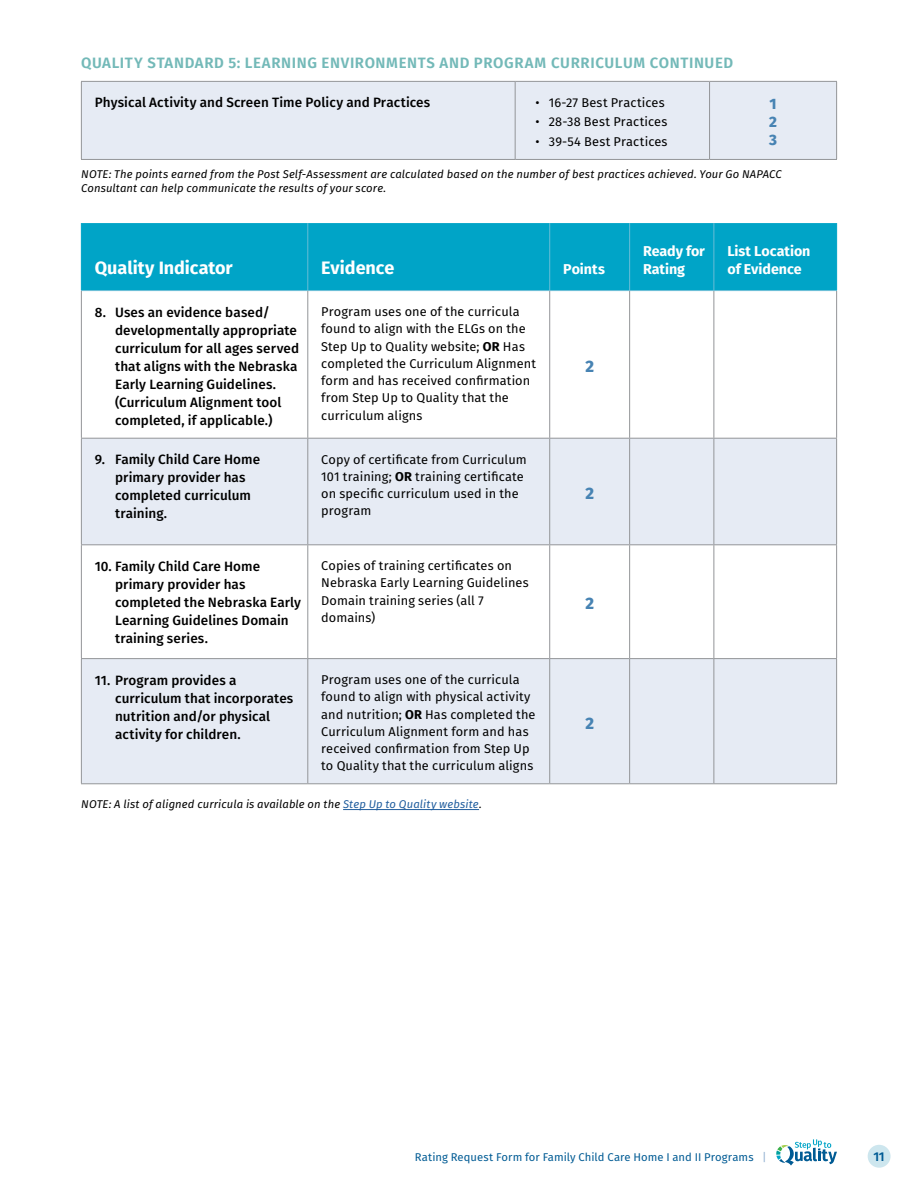
<style>
.page{position:relative;width:918px;height:1188px;background:#fff}
.page>*{position:absolute;margin:0;border:0;box-sizing:border-box;transform-origin:0 0}
.t1{font:700 18px "Fira Sans";letter-spacing:-.005em;color:#fff}
.t2{font:800 16.5px "Fira Sans";color:#4783b3}
.t3{font:600 15px "Fira Sans";letter-spacing:.04em;color:#73b9b8}
.t4{font:800 15px/18px "Fira Sans";color:#4783b3;text-align:justify}
.t5{font:700 14.25px/18px "Fira Sans";letter-spacing:-.005em;color:#fff}
.t6{font:500 13.5px/18px "Fira Sans";letter-spacing:.005em;color:#000}
.t7{font:12.75px/17.2px "Fira Sans";letter-spacing:.005em;color:#000}
.t8{font:600 12.75px "Fira Sans";color:#005b94}
.t9{font:italic 11.25px/14.2px "Fira Sans";letter-spacing:.01em;color:#000}
.t10{font:11.25px "Fira Sans";letter-spacing:.005em;color:#005b94}
.s1{font-weight:700}
.s2{color:#215e9e}
.s3{color:#92b0d1}
</style>
<div class="page">
<div style="left:868px;top:1145px;width:23px;height:23px;background:#cde6ee;border-radius:50%"></div>
<svg style="left:776px;top:1139px;width:61px;height:27px"></svg>
<hr style="left:343px;top:809px;width:136px;height:1px;background:#215e9e">
<div style="left:82px;top:223px;width:754px;height:67px;background:#00a4c7"></div>
<svg style="left:82px;top:291px;width:754px;height:147px"></svg>
<svg style="left:82px;top:439px;width:754px;height:344px;fill:#e6ebf4"></svg>
<hr style="left:307px;top:223px;width:1px;height:67px;background:#68bdd6">
<hr style="left:549px;top:223px;width:1px;height:67px;background:#68bdd6">
<hr style="left:629px;top:223px;width:1px;height:67px;background:#68bdd6">
<hr style="left:714px;top:223px;width:1px;height:67px;background:#68bdd6">
<hr style="left:81px;top:223px;width:1px;height:67px;background:#00a4c7">
<hr style="left:81px;top:290px;width:227px;height:1px;background:#68bdd6">
<hr style="left:308px;top:290px;width:242px;height:1px;background:#68bdd6">
<hr style="left:550px;top:290px;width:80px;height:1px;background:#68bdd6">
<hr style="left:630px;top:290px;width:84px;height:1px;background:#68bdd6">
<hr style="left:714px;top:290px;width:123px;height:1px;background:#68bdd6">
<hr style="left:81px;top:291px;width:1px;height:147px;background:#939598">
<hr style="left:836px;top:291px;width:1px;height:147px;background:#939598">
<hr style="left:81px;top:438px;width:227px;height:1px;background:#939598">
<hr style="left:81px;top:439px;width:1px;height:105px;background:#939598">
<hr style="left:308px;top:438px;width:242px;height:1px;background:#939598">
<hr style="left:550px;top:438px;width:80px;height:1px;background:#939598">
<hr style="left:630px;top:438px;width:84px;height:1px;background:#939598">
<hr style="left:714px;top:438px;width:123px;height:1px;background:#939598">
<hr style="left:836px;top:439px;width:1px;height:105px;background:#939598">
<hr style="left:81px;top:544px;width:227px;height:1px;background:#939598">
<hr style="left:81px;top:545px;width:1px;height:113px;background:#939598">
<hr style="left:308px;top:544px;width:242px;height:1px;background:#939598">
<hr style="left:550px;top:544px;width:80px;height:1px;background:#939598">
<hr style="left:630px;top:544px;width:84px;height:1px;background:#939598">
<hr style="left:714px;top:544px;width:123px;height:1px;background:#939598">
<hr style="left:836px;top:545px;width:1px;height:113px;background:#939598">
<hr style="left:81px;top:658px;width:227px;height:1px;background:#939598">
<hr style="left:81px;top:659px;width:1px;height:124px;background:#939598">
<hr style="left:308px;top:658px;width:242px;height:1px;background:#939598">
<hr style="left:550px;top:658px;width:80px;height:1px;background:#939598">
<hr style="left:630px;top:658px;width:84px;height:1px;background:#939598">
<hr style="left:714px;top:658px;width:123px;height:1px;background:#939598">
<hr style="left:836px;top:659px;width:1px;height:124px;background:#939598">
<hr style="left:81px;top:783px;width:227px;height:1px;background:#939598">
<hr style="left:308px;top:783px;width:242px;height:1px;background:#939598">
<hr style="left:550px;top:783px;width:80px;height:1px;background:#939598">
<hr style="left:630px;top:783px;width:84px;height:1px;background:#939598">
<hr style="left:714px;top:783px;width:123px;height:1px;background:#939598">
<hr style="left:836px;top:223px;width:1px;height:67px;background:#00a4c7">
<hr style="left:307px;top:291px;width:1px;height:147px;background:#939598">
<hr style="left:549px;top:291px;width:1px;height:147px;background:#939598">
<hr style="left:629px;top:291px;width:1px;height:147px;background:#939598">
<hr style="left:714px;top:291px;width:1px;height:147px;background:#939598">
<hr style="left:307px;top:439px;width:1px;height:105px;background:#939598">
<hr style="left:549px;top:439px;width:1px;height:105px;background:#939598">
<hr style="left:629px;top:439px;width:1px;height:105px;background:#939598">
<hr style="left:714px;top:439px;width:1px;height:105px;background:#939598">
<hr style="left:307px;top:545px;width:1px;height:113px;background:#939598">
<hr style="left:549px;top:545px;width:1px;height:113px;background:#939598">
<hr style="left:629px;top:545px;width:1px;height:113px;background:#939598">
<hr style="left:714px;top:545px;width:1px;height:113px;background:#939598">
<hr style="left:307px;top:659px;width:1px;height:124px;background:#939598">
<hr style="left:549px;top:659px;width:1px;height:124px;background:#939598">
<hr style="left:629px;top:659px;width:1px;height:124px;background:#939598">
<hr style="left:714px;top:659px;width:1px;height:124px;background:#939598">
<div style="left:82px;top:82px;width:754px;height:77px;background:#e6ebf4"></div>
<hr style="left:81px;top:81px;width:434px;height:1px;background:#939598">
<hr style="left:81px;top:82px;width:1px;height:77px;background:#939598">
<hr style="left:515px;top:81px;width:195px;height:1px;background:#939598">
<hr style="left:710px;top:81px;width:127px;height:1px;background:#939598">
<hr style="left:81px;top:159px;width:434px;height:1px;background:#939598">
<hr style="left:515px;top:159px;width:195px;height:1px;background:#939598">
<hr style="left:710px;top:159px;width:127px;height:1px;background:#939598">
<hr style="left:515px;top:82px;width:1px;height:77px;background:#939598">
<hr style="left:709px;top:82px;width:1px;height:77px;background:#939598">
<hr style="left:836px;top:82px;width:1px;height:77px;background:#939598">
<p class="t3" style="left:81px;top:50px;width:654px">QUALITY STANDARD 5: LEARNING ENVIRONMENTS AND PROGRAM CURRICULUM CONTINUED</p>
<p class="t6" style="left:95px;top:93px;width:337px">Physical Activity and Screen Time Policy and Practices</p>
<p class="t7" style="left:535px;top:93px;width:131px">• 16-27 Best Practices</p>
<p class="t7" style="left:535px;top:113px;width:134px">• 28-38 Best Practices</p>
<p class="t7" style="left:535px;top:133px;width:134px">• 39-54 Best Practices</p>
<p class="t4" style="left:769px;top:94px;width:9px">1<br>2<br>3</p>
<p class="t9" style="left:81px;top:167px;width:702px">NOTE: The points earned from the Post Self-Assessment are calculated based on the number of best practices achieved. Your Go NAPACC<br>Consultant can help communicate the results of your score.</p>
<h1 class="t1" style="left:95px;top:253px;width:140px">Quality Indicator</h1>
<h1 class="t1" style="left:321px;top:253px;width:74px">Evidence</h1>
<p class="t5" style="left:563px;top:259px;width:43px">Points</p>
<p class="t6" style="left:115px;top:302px;width:186px;text-indent:-20px">8. Uses an evidence based/ developmentally appropriate curriculum for all ages served that aligns with the Nebraska<br>Early Learning Guidelines. (Curriculum Alignment tool completed, if applicable.)</p>
<p class="t7" style="left:321px;top:303px;width:216px">Program uses one of the curricula found to align with the ELGs on the<br>Step Up to Quality website; <span class="s1">OR</span> Has completed the Curriculum Alignment form and has received confirmation from Step Up to Quality that the curriculum aligns</p>
<p class="t6" style="left:115px;top:450px;width:147px;text-indent:-20px">9. Family Child Care Home primary provider has completed curriculum training.</p>
<p class="t7" style="left:321px;top:450px;width:207px">Copy of certificate from Curriculum<br>101 training; <span class="s1">OR</span> training certificate on specific curriculum used in the program</p>
<p class="t6" style="left:115px;top:557px;width:187px;text-indent:-20px">10. Family Child Care Home primary provider has completed the Nebraska Early<br>Learning Guidelines Domain training series.</p>
<p class="t7" style="left:321px;top:557px;width:209px">Copies of training certificates on<br>Nebraska Early Learning Guidelines<br>Domain training series (all 7 domains)</p>
<p class="t6" style="left:115px;top:670px;width:180px;text-indent:-20px">11. Program provides a curriculum that incorporates nutrition and/or physical activity for children.</p>
<p class="t7" style="left:321px;top:671px;width:216px">Program uses one of the curricula found to align with physical activity and nutrition; <span class="s1">OR</span> Has completed the Curriculum Alignment form and has received confirmation from Step Up to Quality that the curriculum aligns</p>
<p class="t9" style="left:81px;top:797px;width:402px">NOTE: A list of aligned curricula is available on the <span class="s2">Step Up to Quality website</span>.</p>
<p class="t2" style="left:585px;top:352px;width:10px">2</p>
<p class="t2" style="left:585px;top:479px;width:10px">2</p>
<p class="t2" style="left:585px;top:589px;width:10px">2</p>
<p class="t2" style="left:585px;top:709px;width:10px">2</p>
<p class="t5" style="left:643px;top:241px;width:63px">Ready for<br>Rating</p>
<p class="t5" style="left:727px;top:241px;width:85px">List Location of Evidence</p>
<p class="t10" style="left:415px;top:1149px;width:353px">Rating Request Form for Family Child Care Home I and II Programs <span class="s3">|</span></p>
<p class="t8" style="left:873px;top:1146px;width:13px">11</p>
</div>
